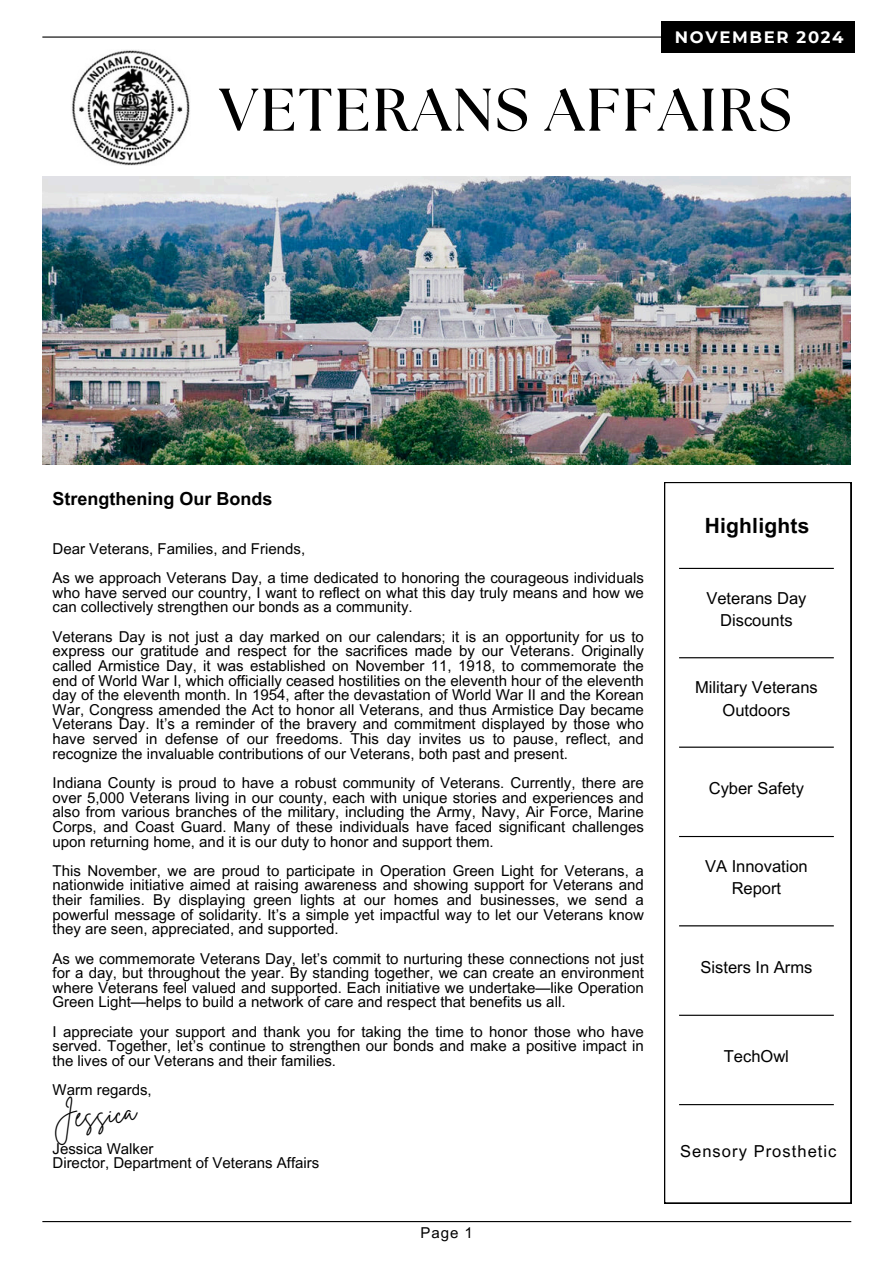
<style>
.page{position:relative;width:894px;height:1264px;background:#fff}
.page>*{position:absolute;margin:0;border:0;box-sizing:border-box;transform-origin:0 0}
.t1{font:700 60px "The Seasons";letter-spacing:.04em;color:#000}
.t2{font:30px "Brittany Signature";color:#000}
.t3{font:700 21px "Arial MT Pro";letter-spacing:.01em;color:#000}
.t4{font:700 18px "Arial MT Pro";color:#000}
.t5{font:16.5px/22.5px "Arial MT Pro";color:#000;text-align:center}
.t6{font:16.5px "Arial MT Pro";letter-spacing:.065em;color:#000}
.t7{font:700 16.5px "Montserrat";letter-spacing:.1em;color:#fff}
.t8{font:15px/14.7px "Arial MT Pro";color:#000;text-align:justify}
</style>
<div class="page">
<hr style="left:42px;top:36px;width:809px;height:2px;background:#000">
<hr style="left:42px;top:1220px;width:809px;height:2px;background:#000">
<svg style="left:664px;top:482px;width:186px;height:721px"></svg>
<hr style="left:679px;top:568px;width:154px;height:1px;background:#000">
<hr style="left:679px;top:657px;width:154px;height:1px;background:#000">
<hr style="left:679px;top:746px;width:154px;height:1px;background:#000">
<hr style="left:679px;top:836px;width:154px;height:1px;background:#000">
<hr style="left:679px;top:925px;width:154px;height:1px;background:#000">
<hr style="left:679px;top:1014px;width:154px;height:1px;background:#000">
<hr style="left:679px;top:1104px;width:154px;height:1px;background:#000">
<img style="left:71px;top:50px;width:119px;height:115px">
<img style="left:42px;top:176px;width:808px;height:288px">
<div style="left:661px;top:21px;width:193px;height:32px;background:#000"></div>
<p class="t7" style="left:674px;top:25px;width:170px">NOVEMBER 2024</p>
<h1 class="t1" style="left:219px;top:69px;width:573px">VETERANS AFFAIRS</h1>
<p class="t4" style="left:52px;top:488px;width:221px">Strengthening Our Bonds</p>
<p class="t8" style="left:52px;top:534px;width:592px;line-height:29.2px">Dear Veterans, Families, and Friends,<br>As we approach Veterans Day, a time dedicated to honoring the courageous individuals</p>
<p class="t8" style="left:52px;top:586px;width:592px">who have served our country, I want to reflect on what this day truly means and how we can collectively strengthen our bonds as a community.</p>
<p class="t8" style="left:52px;top:629px;width:592px">Veterans Day is not just a day marked on our calendars; it is an opportunity for us to express our gratitude and respect for the sacrifices made by our Veterans. Originally called Armistice Day, it was established on November 11, 1918, to commemorate the end of World War I, which officially ceased hostilities on the eleventh hour of the eleventh day of the eleventh month. In 1954, after the devastation of World War II and the Korean War, Congress amended the Act to honor all Veterans, and thus Armistice Day became Veterans Day. It’s a reminder of the bravery and commitment displayed by those who have served in defense of our freedoms. This day invites us to pause, reflect, and recognize the invaluable contributions of our Veterans, both past and present.</p>
<p class="t8" style="left:52px;top:776px;width:592px">Indiana County is proud to have a robust community of Veterans. Currently, there are over 5,000 Veterans living in our county, each with unique stories and experiences and also from various branches of the military, including the Army, Navy, Air Force, Marine Corps, and Coast Guard. Many of these individuals have faced significant challenges upon returning home, and it is our duty to honor and support them.</p>
<p class="t8" style="left:52px;top:863px;width:592px">This November, we are proud to participate in Operation Green Light for Veterans, a nationwide initiative aimed at raising awareness and showing support for Veterans and their families. By displaying green lights at our homes and businesses, we send a powerful message of solidarity. It’s a simple yet impactful way to let our Veterans know they are seen, appreciated, and supported.</p>
<p class="t8" style="left:52px;top:951px;width:592px">As we commemorate Veterans Day, let’s commit to nurturing these connections not just for a day, but throughout the year. By standing together, we can create an environment where Veterans feel valued and supported. Each initiative we undertake—like Operation Green Light—helps to build a network of care and respect that benefits us all.</p>
<p class="t8" style="left:52px;top:1024px;width:592px">I appreciate your support and thank you for taking the time to honor those who have served. Together, let’s continue to strengthen our bonds and make a positive impact in the lives of our Veterans and their families.</p>
<p class="t8" style="left:52px;top:1083px;width:101px">Warm regards,</p>
<h2 class="t2" style="left:51px;top:1098px;width:85px;rotate:-5deg">Jessica</h2>
<p class="t8" style="left:52px;top:1141px;width:268px">Jessica Walker<br>Director, Department of Veterans Affairs</p>
<p class="t8" style="left:420px;top:1226px;width:54px">Page 1</p>
<h3 class="t3" style="left:704px;top:513px;width:106px">Highlights</h3>
<p class="t5" style="left:706px;top:587px;width:101px">Veterans Day<br>Discounts</p>
<p class="t5" style="left:694px;top:677px;width:124px">Military Veterans<br>Outdoors</p>
<p class="t5" style="left:708px;top:777px;width:97px">Cyber Safety</p>
<p class="t5" style="left:704px;top:855px;width:104px">VA Innovation<br>Report</p>
<p class="t5" style="left:700px;top:956px;width:113px">Sisters In Arms</p>
<p class="t5" style="left:723px;top:1045px;width:67px">TechOwl</p>
<p class="t6" style="left:680px;top:1142px;width:158px">Sensory Prosthetic</p>
</div>
